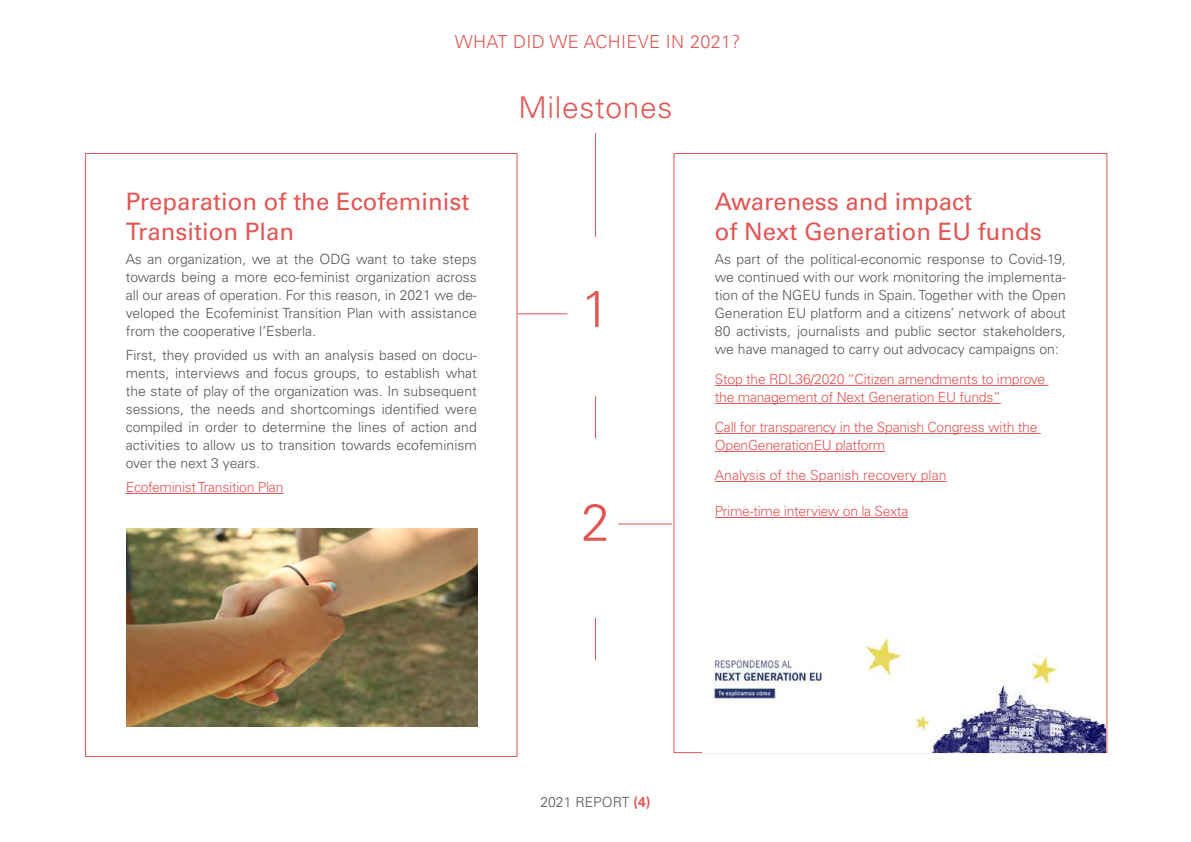
<style>
.page{position:relative;width:1191px;height:842px;background:#fff}
.page>*{position:absolute;margin:0;border:0;box-sizing:border-box;transform-origin:0 0}
.t1{font:300 52px "Univers LT Std";color:#e25756}
.t2{font:300 30px "Univers LT Std";letter-spacing:.02em;color:#e25756}
.t3{font:24px/30px "Univers LT Std";color:#e25756}
.t4{font:300 18px "Univers LT Std";letter-spacing:.02em;color:#e25756}
.t5{font:300 14px/18px "Univers LT Std";color:#565656;text-align:justify}
.t6{font:300 14px/18px "Univers LT Std";letter-spacing:-.02em;color:#e25756}
.t7{font:300 14px "Univers LT Std";color:#e25756}
.s1{font-weight:700;color:#e25756}
</style>
<div class="page">
<hr style="left:126px;top:493px;width:157px;height:1px;background:#e25756">
<hr style="left:517px;top:313px;width:50px;height:1px;background:#e25756">
<hr style="left:618px;top:523px;width:54px;height:1px;background:#e25756">
<hr style="left:595px;top:396px;width:1px;height:42px;background:#e25756">
<hr style="left:595px;top:133px;width:1px;height:104px;background:#e25756">
<hr style="left:595px;top:618px;width:1px;height:42px;background:#e25756">
<hr style="left:715px;top:385px;width:333px;height:1px;background:#e25756">
<hr style="left:715px;top:403px;width:286px;height:1px;background:#e25756">
<hr style="left:715px;top:433px;width:325px;height:1px;background:#e25756">
<hr style="left:715px;top:451px;width:170px;height:1px;background:#e25756">
<hr style="left:715px;top:481px;width:231px;height:1px;background:#e25756">
<hr style="left:715px;top:517px;width:193px;height:1px;background:#e25756">
<img style="left:126px;top:529px;width:351px;height:197px">
<img style="left:713px;top:634px;width:393px;height:118px">
<p class="t4" style="left:455px;top:31px;width:287px">WHAT DID WE ACHIEVE IN 2021?</p>
<h3 class="t3" style="left:126px;top:187px;width:345px">Preparation of the Ecofeminist<br>Transition Plan</h3>
<p class="t5" style="left:126px;top:250px;width:353px">As an organization, we at the ODG want to take steps towards being a more eco-feminist organization across all our areas of operation. For this reason, in 2021 we de&shy;veloped the Ecofeminist Transition Plan with assistance from the cooperative l’Esberla.</p>
<p class="t5" style="left:126px;top:346px;width:353px">First, they provided us with an analysis based on docu&shy;ments, interviews and focus groups, to establish what the state of play of the organization was. In subsequent sessions, the needs and shortcomings identified were compiled in order to determine the lines of action and activities to allow us to transition towards ecofeminism over the next 3 years.</p>
<p class="t6" style="left:126px;top:478px;width:159px">Ecofeminist Transition Plan</p>
<h2 class="t2" style="left:518px;top:89px;width:155px">Milestones</h2>
<h1 class="t1" style="left:581px;top:277px;width:30px">1</h1>
<h1 class="t1" style="left:581px;top:491px;width:30px">2</h1>
<h3 class="t3" style="left:715px;top:187px;width:328px">Awareness and impact<br>of Next Generation EU funds</h3>
<p class="t5" style="left:715px;top:250px;width:353px">As part of the political-economic response to Covid-19, we continued with our work monitoring the implementa&shy;tion of the NGEU funds in Spain. Together with the Open Generation EU platform and a citizens’ network of about 80 activists, journalists and public sector stakeholders, we have managed to carry out advocacy campaigns on:</p>
<p class="t6" style="left:715px;top:370px;width:332px">Stop the RDL36/2020 “Citizen amendments to improve the management of Next Generation EU funds”</p>
<p class="t6" style="left:715px;top:418px;width:324px">Call for transparency in the Spanish Congress with the<br>OpenGenerationEU platform</p>
<p class="t7" style="left:715px;top:467px;width:233px">Analysis of the Spanish recovery plan</p>
<p class="t6" style="left:715px;top:502px;width:195px">Prime-time interview on la Sexta</p>
<p class="t5" style="left:540px;top:793px;width:112px">2021 REPORT <span class="s1">(4)</span></p>
</div>
